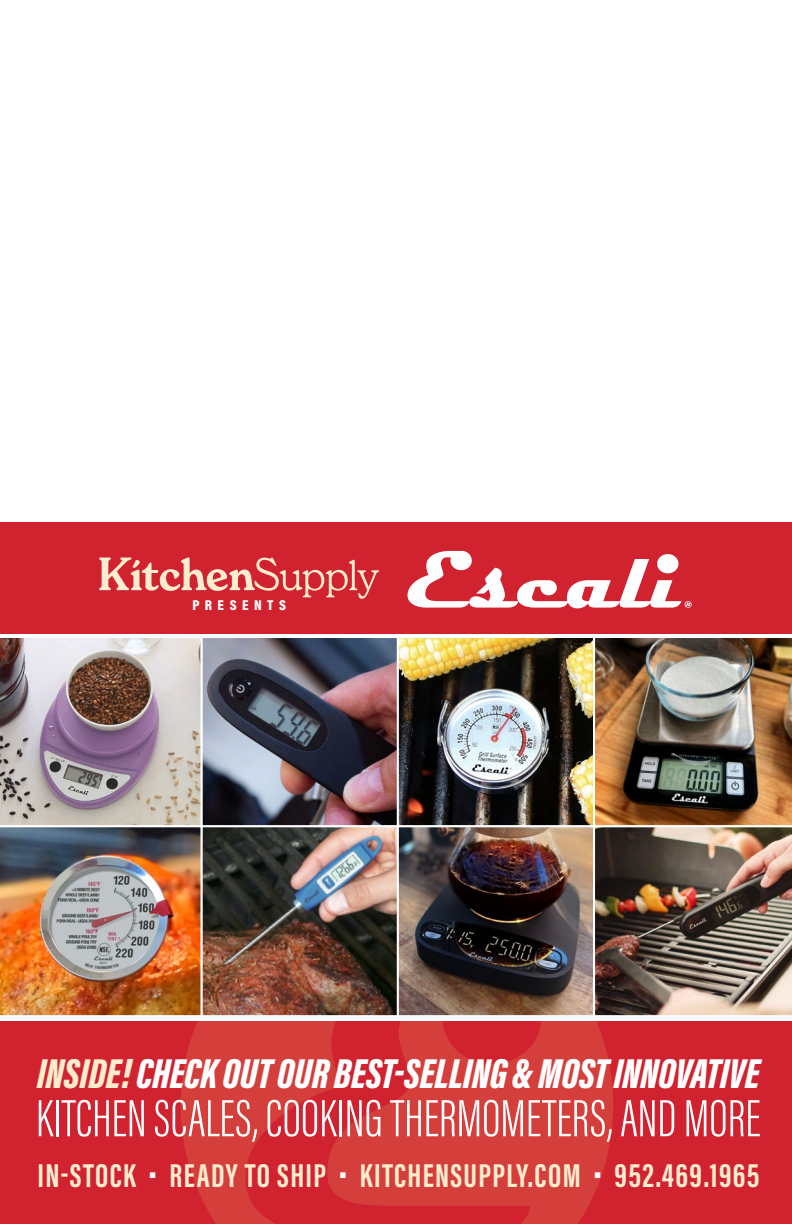
<style>
.page{position:relative;width:792px;height:1224px;background:#fff}
.page>*{position:absolute;margin:0;border:0;box-sizing:border-box;transform-origin:0 0}
.t1{font:300 54px "Acumin Pro Extra Cond";color:#fff}
.t2{font:italic 900 43px "Acumin Pro Extra Cond";color:#fff}
.t3{font:700 34px "Acumin Pro Extra Cond";letter-spacing:.04em;color:#feecce}
.t4{font:900 14.4px "Acumin Pro Cond";letter-spacing:.38em;color:#fff}
.s1{color:#feecce}
.s2{color:#fff}
</style>
<div class="page">
<div style="left:0;top:1012px;width:792px;height:212px;background:#d12230"></div>
<div style="left:0;top:522px;width:792px;height:112px;background:#d12230"></div>
<svg style="left:181px;top:1020px;width:432px;height:204px;background:#d43c3a"></svg>
<svg style="left:245px;top:1020px;width:296px;height:204px;fill:#d53f3b"></svg>
<img style="left:0;top:638px;width:201px;height:187px">
<img style="left:0;top:825px;width:201px;height:191px">
<img style="left:204px;top:639px;width:192px;height:185px">
<div style="left:201px;top:636px;width:198px;height:191px;border:2px solid #fff"></div>
<img style="left:204px;top:828px;width:192px;height:186px">
<div style="left:201px;top:825px;width:198px;height:192px;border:2px solid #fff"></div>
<img style="left:400px;top:639px;width:192px;height:185px">
<div style="left:397px;top:636px;width:198px;height:191px;border:2px solid #fff"></div>
<img style="left:400px;top:828px;width:192px;height:186px">
<div style="left:397px;top:825px;width:198px;height:192px;border:2px solid #fff"></div>
<img style="left:593px;top:638px;width:199px;height:378px">
<hr style="left:0;top:1016px;width:792px;height:4px;background:#fff">
<hr style="left:0;top:634px;width:792px;height:4px;background:#fff">
<svg style="left:99px;top:557px;width:280px;height:42px"></svg>
<svg style="left:408px;top:551px;width:284px;height:57px"></svg>
<p class="t4" style="left:192px;top:596px;width:95px">PRESENTS</p>
<p class="t2" style="left:37px;top:1048px;width:724px"><span class="s1">INSIDE!</span> CHECK OUT OUR BEST-SELLING &amp; MOST INNOVATIVE</p>
<p class="t1" style="left:36px;top:1086px;width:726px">KITCHEN SCALES, COOKING THERMOMETERS, AND MORE</p>
<p class="t3" style="left:37px;top:1155px;width:724px">IN-STOCK <span class="s2">•</span> READY TO SHIP <span class="s2">•</span> KITCHENSUPPLY.COM <span class="s2">•</span> 952.469.1965</p>
</div>
